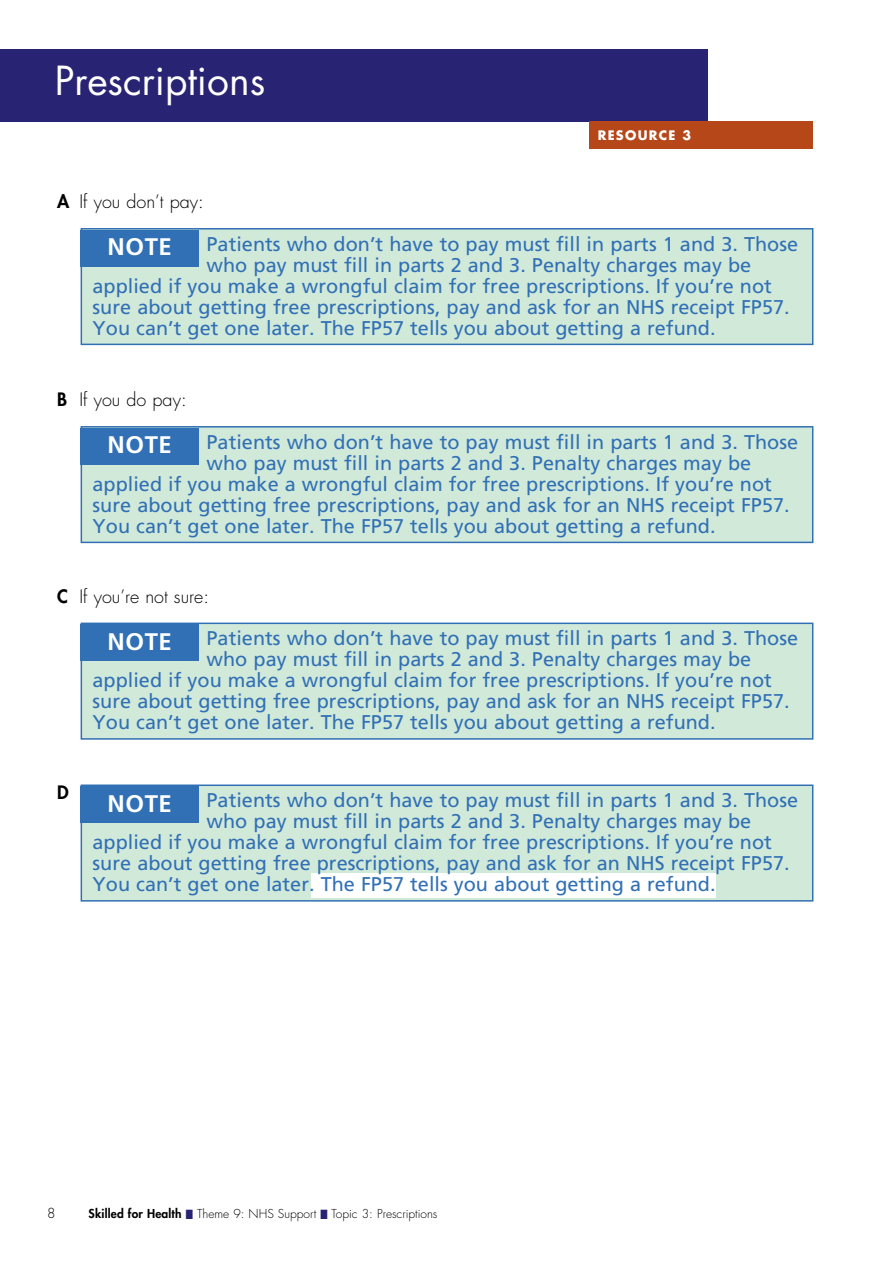
<style>
.page{position:relative;width:893px;height:1263px;background:#fff}
.page>*{position:absolute;margin:0;border:0;box-sizing:border-box;transform-origin:0 0}
.t1{font:39px "Futura Std";color:#fff}
.t2{font:700 24px "Frutiger LT Std";letter-spacing:.025em;color:#fff}
.t3{font:19.8px "Frutiger LT Std";color:#3170b5}
.t4{font:300 18px "Futura Std";color:#000}
.t5{font:800 18px "Futura Std";color:#000}
.t6{font:300 13.5px "Futura Std";color:#000}
.t7{font:700 12.75px "Futura Std";letter-spacing:.1em;color:#fff}
.t8{font:300 12px "Futura Std";color:#000}
.s1{font-weight:800}
.s2{color:#282372}
</style>
<div class="page">
<div style="left:0;top:50px;width:707px;height:72px;background:#282372"></div>
<div style="left:589px;top:122px;width:223px;height:26px;background:#b54719"></div>
<div style="left:81px;top:229px;width:732px;height:115px;background:#d1e9d9"></div>
<div style="left:81px;top:228px;width:732px;height:117px;border:2px solid #3170b5"></div>
<div style="left:81px;top:230px;width:118px;height:36px;background:#3170b5"></div>
<div style="left:81px;top:427px;width:732px;height:115px;background:#d1e9d9"></div>
<div style="left:81px;top:426px;width:732px;height:117px;border:2px solid #3170b5"></div>
<div style="left:81px;top:428px;width:118px;height:36px;background:#3170b5"></div>
<div style="left:81px;top:623px;width:732px;height:116px;background:#d1e9d9"></div>
<div style="left:81px;top:622px;width:732px;height:118px;border:2px solid #3170b5"></div>
<div style="left:81px;top:624px;width:118px;height:37px;background:#3170b5"></div>
<div style="left:81px;top:784px;width:732px;height:118px;background:#d1e9d9;border:2px solid #3170b5"></div>
<div style="left:81px;top:786px;width:118px;height:37px;background:#3170b5"></div>
<div style="left:311px;top:873px;width:404px;height:25px;background:#fff"></div>
<h1 class="t1" style="left:55px;top:55px;width:212px">Prescriptions</h1>
<p class="t4" style="left:57px;top:191px;width:148px"><span class="s1">A</span> If you don’t pay:</p>
<p class="t7" style="left:598px;top:126px;width:95px">RESOURCE 3</p>
<p class="t3" style="left:207px;top:232px;width:593px">Patients who don’t have to pay must fill in parts 1 and 3. Those</p>
<p class="t3" style="left:207px;top:253px;width:546px">who pay must fill in parts 2 and 3. Penalty charges may be</p>
<p class="t3" style="left:93px;top:274px;width:681px">applied if you make a wrongful claim for free prescriptions. If you’re not</p>
<p class="t3" style="left:93px;top:295px;width:698px">sure about getting free prescriptions, pay and ask for an NHS receipt FP57.</p>
<p class="t3" style="left:93px;top:316px;width:625px">You can’t get one later. The FP57 tells you about getting a refund.</p>
<p class="t2" style="left:107px;top:233px;width:66px">NOTE</p>
<p class="t4" style="left:57px;top:389px;width:131px"><span class="s1">B</span> If you do pay:</p>
<p class="t3" style="left:207px;top:430px;width:593px">Patients who don’t have to pay must fill in parts 1 and 3. Those</p>
<p class="t3" style="left:207px;top:451px;width:546px">who pay must fill in parts 2 and 3. Penalty charges may be</p>
<p class="t3" style="left:93px;top:472px;width:681px">applied if you make a wrongful claim for free prescriptions. If you’re not</p>
<p class="t3" style="left:93px;top:493px;width:698px">sure about getting free prescriptions, pay and ask for an NHS receipt FP57.</p>
<p class="t3" style="left:93px;top:514px;width:625px">You can’t get one later. The FP57 tells you about getting a refund.</p>
<p class="t2" style="left:107px;top:431px;width:66px">NOTE</p>
<p class="t4" style="left:57px;top:585px;width:153px"><span class="s1">C</span> If you’re not sure:</p>
<p class="t5" style="left:57px;top:781px;width:13px">D</p>
<p class="t3" style="left:207px;top:626px;width:593px">Patients who don’t have to pay must fill in parts 1 and 3. Those</p>
<p class="t3" style="left:207px;top:647px;width:546px">who pay must fill in parts 2 and 3. Penalty charges may be</p>
<p class="t3" style="left:93px;top:669px;width:681px">applied if you make a wrongful claim for free prescriptions. If you’re not</p>
<p class="t3" style="left:93px;top:690px;width:698px">sure about getting free prescriptions, pay and ask for an NHS receipt FP57.</p>
<p class="t3" style="left:93px;top:711px;width:625px">You can’t get one later. The FP57 tells you about getting a refund.</p>
<p class="t2" style="left:107px;top:627px;width:66px">NOTE</p>
<p class="t2" style="left:107px;top:789px;width:66px">NOTE</p>
<p class="t3" style="left:207px;top:788px;width:593px">Patients who don’t have to pay must fill in parts 1 and 3. Those</p>
<p class="t3" style="left:207px;top:809px;width:546px">who pay must fill in parts 2 and 3. Penalty charges may be</p>
<p class="t3" style="left:93px;top:830px;width:681px">applied if you make a wrongful claim for free prescriptions. If you’re not</p>
<p class="t3" style="left:93px;top:851px;width:698px">sure about getting free prescriptions, pay and ask for an NHS receipt FP57.</p>
<p class="t3" style="left:93px;top:872px;width:625px">You can’t get one later. The FP57 tells you about getting a refund.</p>
<p class="t6" style="left:47px;top:1204px;width:10px">8</p>
<p class="t8" style="left:89px;top:1206px;width:350px"><span class="s1">Skilled for Health</span> <span class="s2">■</span> Theme 9: NHS Support <span class="s2">■</span> Topic 3: Prescriptions</p>
</div>
